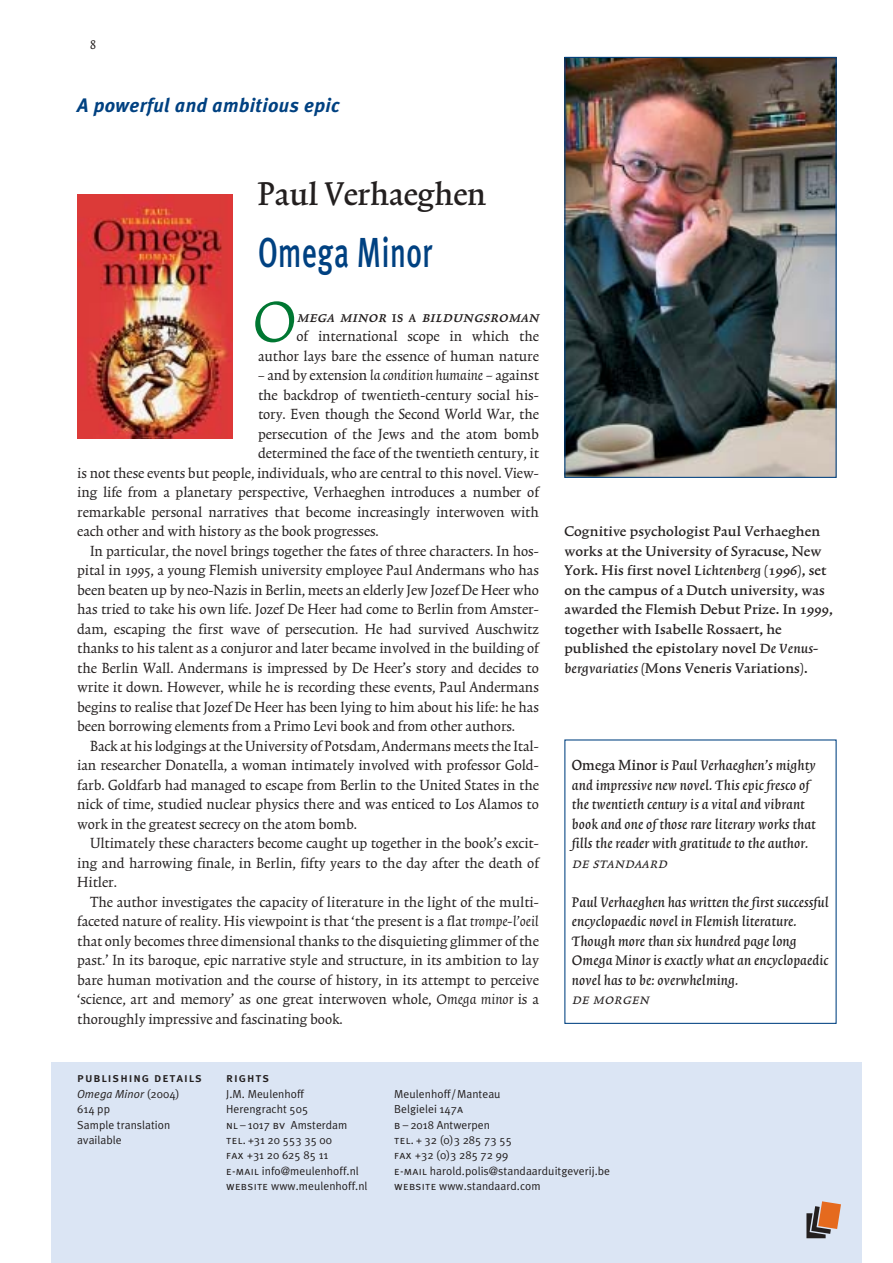
<style>
.page{position:relative;width:893px;height:1263px;background:#fff}
.page>*{position:absolute;margin:0;border:0;box-sizing:border-box;transform-origin:0 0}
.t1{font:italic 72.3px "Trinite No 1";color:#007732}
.t2{font:500 42px "Meta Plus";letter-spacing:.02em;color:#004181;scale:.7 1}
.t3{font:39px "Trinite No 1 Med Con";letter-spacing:.005em;color:#231f1f}
.t4{font:italic 700 19.5px "Meta Plus";letter-spacing:.02em;color:#004181}
.t5{font:17.4px "Trinite No 1 Rom Con";color:#231f1f}
.t6{font:17.4px/19.5px "Trinite No 1 Med Ita";letter-spacing:.01em;color:#231f1f}
.t7{font:italic 17.4px "Trinite No 1 Med Con Exp";letter-spacing:.025em;color:#231f1f}
.t8{font:16.65px/19.5px "Trinite No 1 Med Wid";letter-spacing:.01em;color:#231f1f}
.t9{font:italic 16.65px "Trinite No 1 Rom Wid Exp";letter-spacing:.025em;color:#231f1f}
.t10{font:15.9px "Trinite No 1 Rom Con";color:#231f1f}
.t11{font:12.9px "Meta Plus Medium Caps";letter-spacing:.075em;color:#231f1f}
.t12{font:11.7px/15.5px "Meta Plus Normal";letter-spacing:.005em;color:#231f1f}
.s1{font-style:normal}
.s2{font-family:"Vast Witversie 2"}
.s3{font-family:"Trinite No 1";font-style:italic}
.s4{font-family:"Trinite No 1 Med Ita"}
.s5{font-family:"Trinite No 1 Med Con"}
.s6{font-style:italic}
.s7{font-family:"Meta Plus Normal Caps"}
</style>
<div class="page">
<div style="left:52px;top:1063px;width:810px;height:200px;background:#dbe5f4"></div>
<img style="left:566px;top:59px;width:268px;height:417px">
<div style="left:564px;top:57px;width:272px;height:421px;border:1px solid #004181"></div>
<img style="left:77px;top:194px;width:155px;height:245px">
<svg style="left:806px;top:1201px;width:35px;height:37px"></svg>
<p class="t10" style="left:90px;top:39px;width:7px">8</p>
<p class="t4" style="left:77px;top:99px;width:264px">A powerful and ambitious epic</p>
<h3 class="t3" style="left:258px;top:181px;width:229px">Paul Verhaeghen</h3>
<h2 class="t2" style="left:258px;top:238px;width:251px">Omega Minor</h2>
<h1 class="t1" style="left:252px;top:297px;width:46px">O</h1>
<p class="t7" style="left:297px;top:306px;width:243px">mega minor <span class="s1">is a</span> bildungsroman</p>
<p class="t5" style="left:296px;top:331px;width:244px">of international scope in which the</p>
<p class="t5" style="left:258px;top:350px;width:282px">author lays bare the essence of human nature</p>
<p class="t5" style="left:258px;top:370px;width:282px">–<span class="s2">6</span>and by extension <span class="s3">la condition humaine</span><span class="s2">6</span><span class="s3">–</span><span class="s2">6</span>against</p>
<p class="t5" style="left:258px;top:389px;width:282px">the backdrop of twentieth-century social his-</p>
<p class="t5" style="left:258px;top:409px;width:282px">tory. Even though the Second World War, the</p>
<p class="t5" style="left:258px;top:428px;width:282px">persecution of the Jews and the atom bomb</p>
<p class="t5" style="left:258px;top:448px;width:282px">determined the face of the twentieth century, it</p>
<p class="t5" style="left:77px;top:467px;width:463px">is not these events but people, individuals, who are central to this novel. View-</p>
<p class="t5" style="left:77px;top:487px;width:463px">ing life from a planetary perspective, Verhaeghen introduces a number of</p>
<p class="t5" style="left:77px;top:506px;width:463px">remarkable personal narratives that become increasingly interwoven with</p>
<p class="t5" style="left:77px;top:526px;width:303px">each other and with history as the book progresses.</p>
<p class="t5" style="left:90px;top:545px;width:450px">In particular, the novel brings together the fates of three characters. In hos-</p>
<p class="t5" style="left:77px;top:565px;width:463px">pital in 1995, a young Flemish university employee Paul Andermans who has</p>
<p class="t5" style="left:77px;top:584px;width:463px">been beaten up by neo-Nazis in Berlin, meets an elderly Jew Jozef De Heer who</p>
<p class="t5" style="left:77px;top:604px;width:463px">has tried to take his own life. Jozef De Heer had come to Berlin from Amster-</p>
<p class="t5" style="left:77px;top:623px;width:463px">dam, escaping the first wave of persecution. He had survived Auschwitz</p>
<p class="t5" style="left:77px;top:643px;width:463px">thanks to his talent as a conjuror and later became involved in the building of</p>
<p class="t5" style="left:77px;top:662px;width:463px">the Berlin Wall. Andermans is impressed by De Heer’s story and decides to</p>
<p class="t5" style="left:77px;top:682px;width:463px">write it down. However, while he is recording these events, Paul Andermans</p>
<p class="t5" style="left:77px;top:701px;width:463px">begins to realise that Jozef De Heer has been lying to him about his life: he has</p>
<p class="t5" style="left:77px;top:721px;width:439px">been borrowing elements from a Primo Levi book and from other authors.</p>
<p class="t5" style="left:90px;top:740px;width:450px">Back at his lodgings at the University of Potsdam, Andermans meets the Ital-</p>
<p class="t5" style="left:77px;top:760px;width:463px">ian researcher Donatella, a woman intimately involved with professor Gold-</p>
<p class="t5" style="left:77px;top:779px;width:463px">farb. Goldfarb had managed to escape from Berlin to the United States in the</p>
<p class="t5" style="left:77px;top:799px;width:463px">nick of time, studied nuclear physics there and was enticed to Los Alamos to</p>
<p class="t5" style="left:77px;top:818px;width:281px">work in the greatest secrecy on the atom bomb.</p>
<p class="t5" style="left:90px;top:838px;width:450px">Ultimately these characters become caught up together in the book’s excit-</p>
<p class="t5" style="left:77px;top:857px;width:463px">ing and harrowing finale, in Berlin, fifty years to the day after the death of</p>
<p class="t5" style="left:77px;top:877px;width:41px">Hitler.</p>
<p class="t5" style="left:90px;top:896px;width:450px">The author investigates the capacity of literature in the light of the multi-</p>
<p class="t5" style="left:77px;top:916px;width:463px">faceted nature of reality. His viewpoint is that ‘the present is a flat <span class="s3">trompe-l’oeil</span></p>
<p class="t5" style="left:77px;top:935px;width:463px">that only becomes three dimensional thanks to the disquieting glimmer of the</p>
<p class="t5" style="left:77px;top:955px;width:463px">past.’ In its baroque, epic narrative style and structure, in its ambition to lay</p>
<p class="t5" style="left:77px;top:974px;width:463px">bare human motivation and the course of history, in its attempt to perceive</p>
<p class="t5" style="left:77px;top:994px;width:463px">‘science, art and memory’ as one great interwoven whole, <span class="s3">Omega minor</span> is a</p>
<p class="t5" style="left:77px;top:1013px;width:267px">thoroughly impressive and fascinating book.</p>
<p class="t8" style="left:564px;top:523px;width:270px">Cognitive psychologist Paul Verhaeghen works at the University of Syracuse, New York. His first novel <span class="s4">Lichtenberg</span> (1996), set on the campus of a Dutch university, was awarded the Flemish Debut Prize. In 1999, together with Isabelle Rossaert, he published the epistolary novel <span class="s4">De Venus&shy;bergvariaties</span> (Mons Veneris Variations).</p>
<p class="t6" style="left:572px;top:757px;width:245px"><span class="s5">Omega Minor</span> is Paul Verhaeghen’s mighty and impressive new novel. This epic fresco of the twentieth century is a vital and vibrant book and one of those rare literary works that fills the reader with gratitude to the author.</p>
<p class="t9" style="left:572px;top:852px;width:98px">de standaard</p>
<p class="t6" style="left:572px;top:893px;width:258px">Paul Verhaeghen has written the first successful encyclopaedic novel in Flemish literature.<br>Though more than six hundred page long Omega Minor is exactly what an encyclopaedic novel has to be: overwhelming.</p>
<p class="t9" style="left:572px;top:989px;width:80px">de morgen</p>
<p class="t11" style="left:77px;top:1070px;width:126px">publishing details</p>
<p class="t12" style="left:77px;top:1087px;width:104px"><span class="s6">Omega Minor</span> (2004)<br>614 pp<br>Sample translation available</p>
<p class="t11" style="left:226px;top:1070px;width:44px">rights</p>
<p class="t12" style="left:226px;top:1087px;width:143px">J.M. Meulenhoff<br>Herengracht 505<br><span class="s7">nl</span><span class="s2">6</span>–<span class="s2">6</span>1017 <span class="s7">bv</span> Amsterdam <span class="s7">tel</span>. +31 20 553 35 00<br><span class="s7">fax</span> +31 20 625 85 11<br><span class="s7">e-mail</span> info@meulenhoff.nl <span class="s7">website</span> www.meulenhoff.nl</p>
<p class="t12" style="left:394px;top:1087px;width:217px">Meulenhoff/Manteau<br>Belgielei 147<span class="s7">a<br>b</span><span class="s2">6</span>–<span class="s2">6</span>2018 Antwerpen<br><span class="s7">tel</span>. + 32 (0)3 285 73 55<br><span class="s7">fax</span> +32 (0)3 285 72 99<br><span class="s7">e-mail</span> harold.polis@standaarduitgeverij.be <span class="s7">website</span> www.standaard.com</p>
</div>
